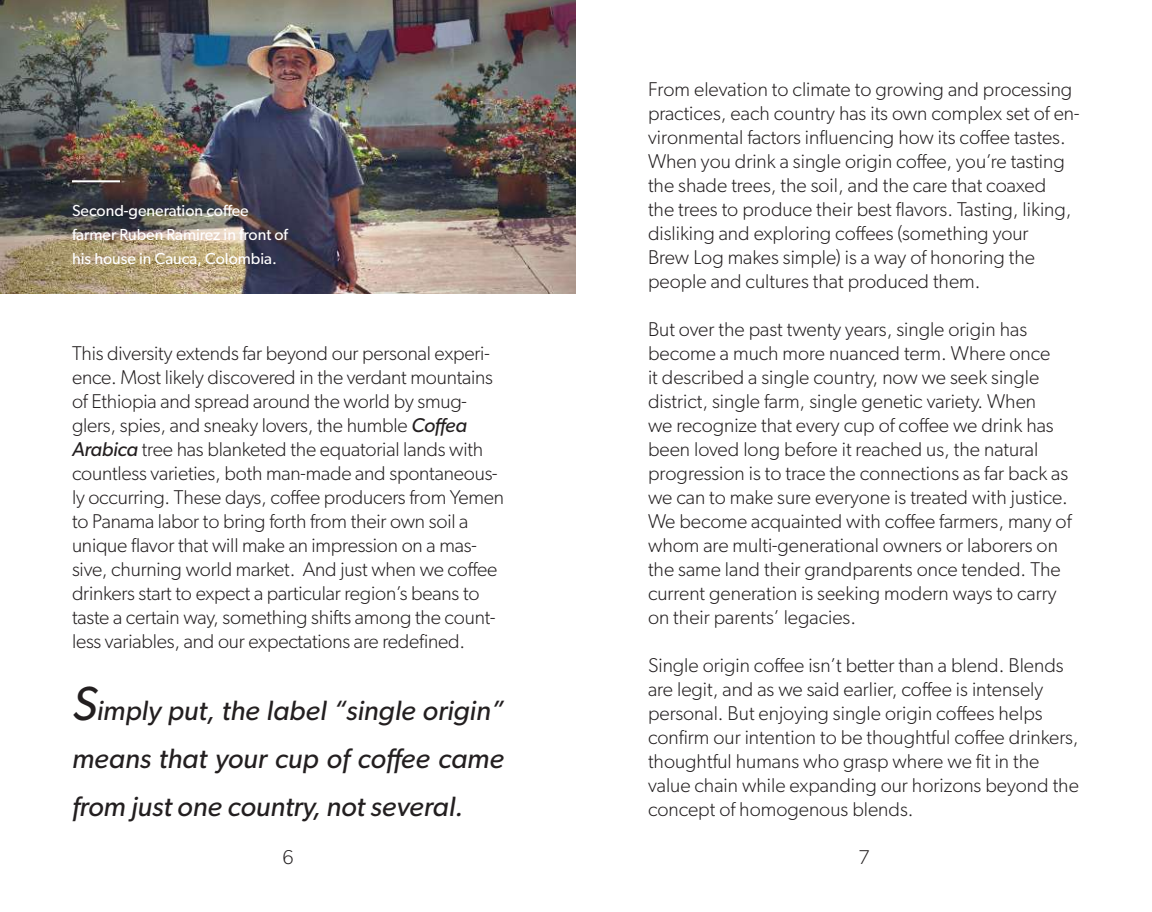
<style>
.page{position:relative;width:1152px;height:912px;background:#fff}
.page>*{position:absolute;margin:0;border:0;box-sizing:border-box;transform-origin:0 0}
.t1{font:italic 28px/48px "Gibson";color:#231f20;text-align:justify}
.t2{font:300 20px/24px "Gibson";color:#231f20}
.t3{font:16px/24px "Gibson";color:#fff}
.s1{font-weight:400;font-style:italic}
.s2{font-size:48px}
</style>
<div class="page">
<img style="left:0;top:0;width:576px;height:293px">
<hr style="left:72px;top:180px;width:48px;height:2px;background:#fff">
<p class="t3" style="left:72px;top:198px;width:218px">Second-generation coffee farmer Ruben Ramirez in front of his house in Cauca, Colombia.</p>
<p class="t2" style="left:72px;top:341px;width:433px">This diversity extends far beyond our personal experi&shy;ence. Most likely discovered in the verdant mountains of Ethiopia and spread around the world by smug&shy;glers, spies, and sneaky lovers, the humble <span class="s1">Coffea Arabica</span> tree has blanketed the equatorial lands with countless varieties, both man-made and spontaneous&shy;ly occurring. These days, coffee producers from Yemen to Panama labor to bring forth from their own soil a unique flavor that will make an impression on a mas&shy;sive, churning world market. And just when we coffee drinkers start to expect a particular region’s beans to taste a certain way, something shifts among the count&shy;less variables, and our expectations are redefined.</p>
<h1 class="t1" style="left:72px;top:686px;width:434px"><span class="s2">S</span>imply put, the label “single origin” means that your cup of coffee came from just one country, not several.</h1>
<p class="t2" style="left:648px;top:77px;width:433px">From elevation to climate to growing and processing practices, each country has its own complex set of en&shy;vironmental factors influencing how its coffee tastes.<br>When you drink a single origin coffee, you’re tasting the shade trees, the soil, and the care that coaxed<br>the trees to produce their best flavors. Tasting, liking, disliking and exploring coffees (something your<br>Brew Log makes simple) is a way of honoring the people and cultures that produced them.</p>
<p class="t2" style="left:648px;top:317px;width:425px">But over the past twenty years, single origin has become a much more nuanced term. Where once<br>it described a single country, now we seek single district, single farm, single genetic variety. When<br>we recognize that every cup of coffee we drink has been loved long before it reached us, the natural progression is to trace the connections as far back as we can to make sure everyone is treated with justice.<br>We become acquainted with coffee farmers, many of whom are multi-generational owners or laborers on the same land their grandparents once tended. The current generation is seeking modern ways to carry on their parents’ legacies.</p>
<p class="t2" style="left:648px;top:653px;width:432px">Single origin coffee isn’t better than a blend. Blends are legit, and as we said earlier, coffee is intensely personal. But enjoying single origin coffees helps confirm our intention to be thoughtful coffee drinkers, thoughtful humans who grasp where we fit in the value chain while expanding our horizons beyond the concept of homogenous blends.</p>
<p class="t2" style="left:282px;top:845px;width:13px">6</p>
<p class="t2" style="left:858px;top:845px;width:13px">7</p>
</div>
